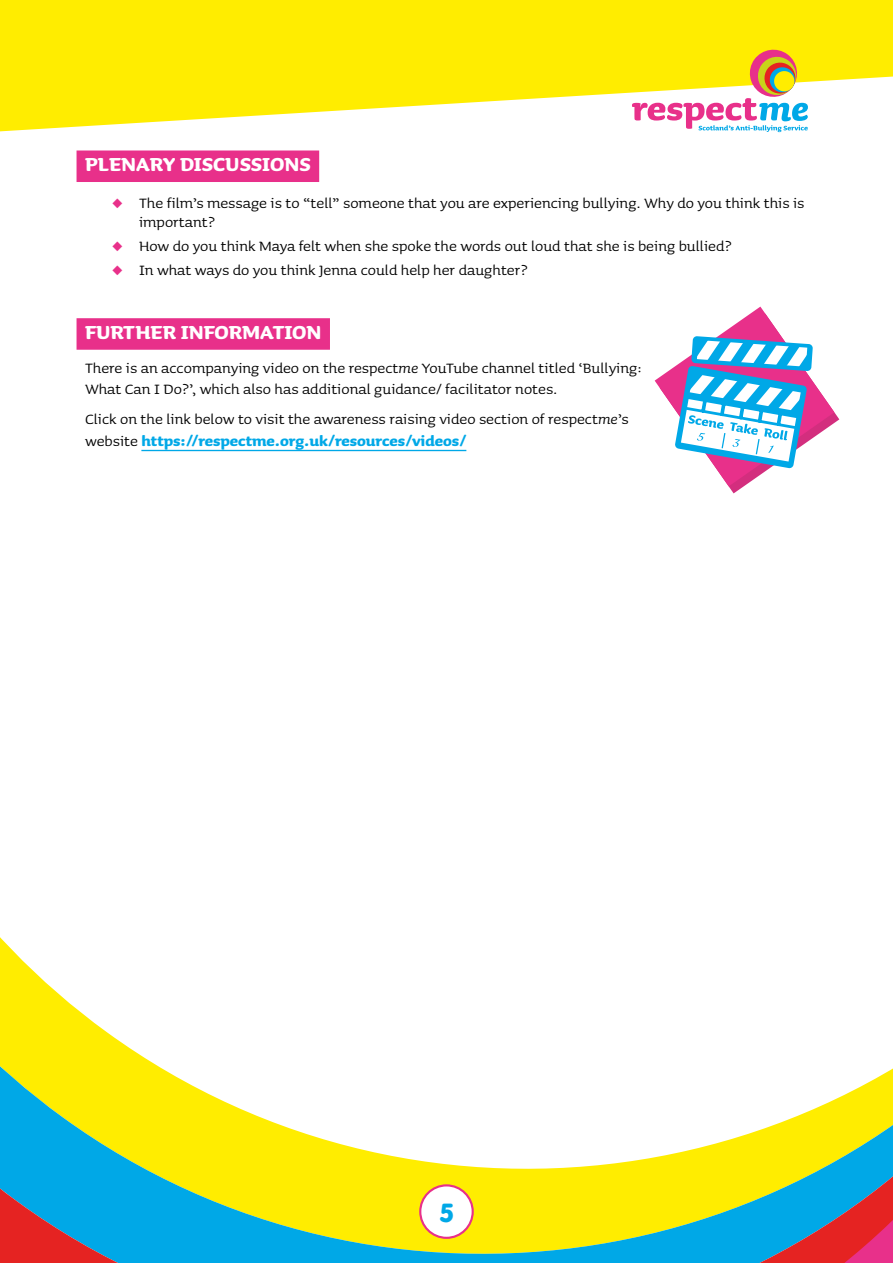
<style>
.page{position:relative;width:893px;height:1263px;background:#fff}
.page>*{position:absolute;margin:0;border:0;box-sizing:border-box;transform-origin:0 0}
.t1{font:900 25.8px "VAG Rounded";color:#00a8e7}
.t2{font:700 24px "Sauna Pro";color:#fff}
.t3{font:18px/21.6px "Sauna Pro";color:#000}
.s1{color:#e8308a}
.s2{font-style:italic}
.s3{font-weight:700;color:#00a8e7}
</style>
<div class="page">
<svg style="left:0;top:0;width:893px;height:131px;fill:#ffed00"></svg>
<svg style="left:632px;top:50px;width:176px;height:82px"></svg>
<div style="left:77px;top:150px;width:242px;height:32px;background:#e8308a"></div>
<svg style="left:76px;top:306px;width:705px;height:30px"></svg>
<svg style="left:76px;top:336px;width:764px;height:85px"></svg>
<svg style="left:141px;top:421px;width:696px;height:73px"></svg>
<svg style="left:0;top:937px;width:893px;height:326px"></svg>
<div style="left:420px;top:1185px;width:53px;height:53px;background:#fff;border-radius:50%"></div>
<div style="left:419px;top:1184px;width:55px;height:55px;border:2px solid #e8308a;border-radius:50%"></div>
<h2 class="t2" style="left:85px;top:150px;width:227px">PLENARY DISCUSSIONS</h2>
<p class="t3" style="left:139px;top:193px;width:667px;line-height:19.4px;text-indent:-27px"><span class="s1">◆</span> The film’s message is to “tell” someone that you are experiencing bullying. Why do you think this is important?</p>
<p class="t3" style="left:112px;top:235px;width:621px"><span class="s1">◆</span> How do you think Maya felt when she spoke the words out loud that she is being bullied?</p>
<p class="t3" style="left:112px;top:259px;width:417px"><span class="s1">◆</span> In what ways do you think Jenna could help her daughter?</p>
<h2 class="t2" style="left:85px;top:318px;width:238px">FURTHER INFORMATION</h2>
<p class="t3" style="left:85px;top:357px;width:558px">There is an accompanying video on the respect<span class="s2">me</span> YouTube channel titled ‘Bullying:<br>What Can I Do?’, which also has additional guidance/ facilitator notes.</p>
<p class="t3" style="left:85px;top:409px;width:545px">Click on the link below to visit the awareness raising video section of respect<span class="s2">me</span>’s website <span class="s3">https://respectme.org.uk/resources/videos/</span></p>
<h1 class="t1" style="left:440px;top:1197px;width:14px">5</h1>
</div>
